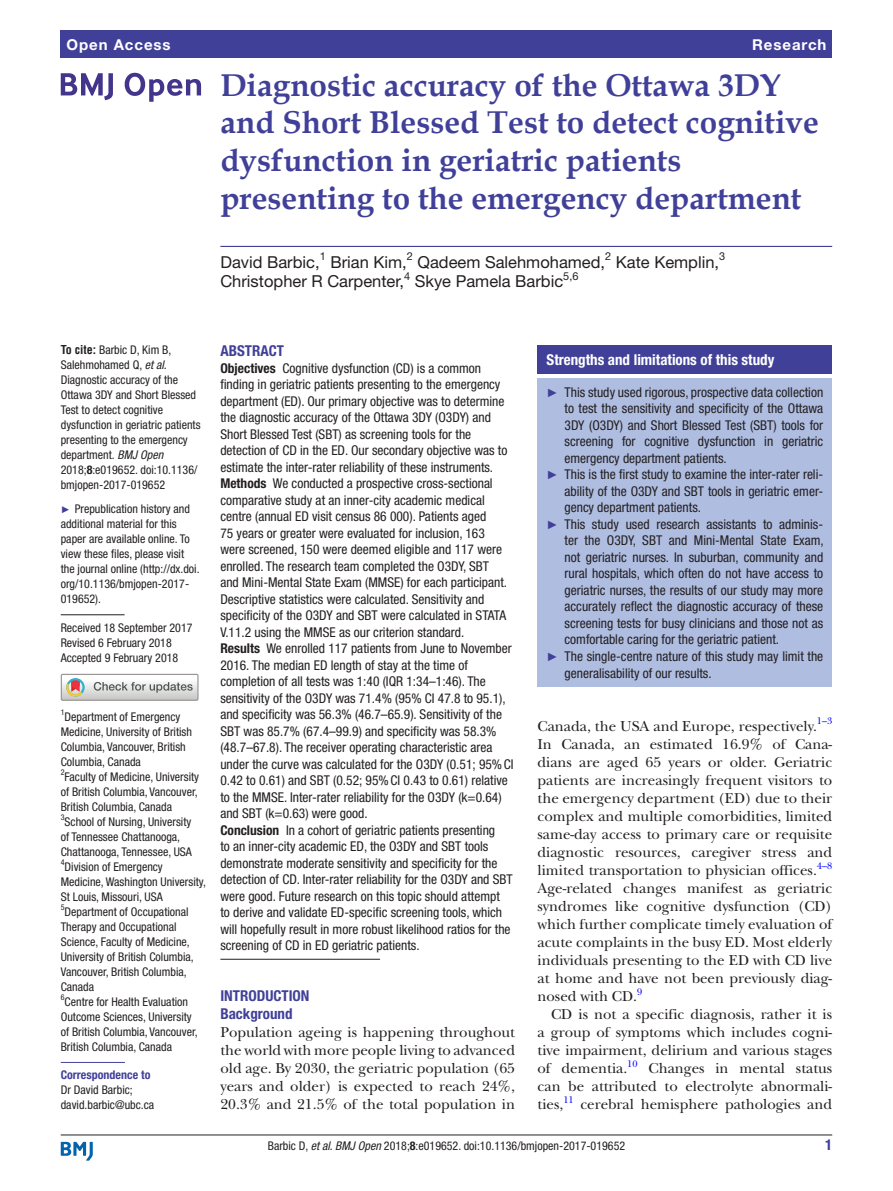
<style>
.page{position:relative;width:893px;height:1191px;background:#fff}
.page>*{position:absolute;margin:0;border:0;box-sizing:border-box;transform-origin:0 0}
.t1{font:700 31.5px/37.8px "Book Antiqua";color:#414099}
.t2{font:16.5px "Helvetica Neue LT Std";color:#231f20}
.t3{font:15px/18px "New Baskerville";color:#231f20;text-align:justify}
.t4{font:700 condensed 15px "Helvetica Neue LT Std";color:#fff}
.t5{font:700 condensed 15px/18px "Helvetica Neue LT Std";color:#414099}
.t6{font:700 15px "Helvetica Neue LT Std";letter-spacing:.065em;color:#fff}
.t7{font:condensed 13.5px/16.5px "Helvetica Neue LT Std";color:#231f20}
.t8{font:condensed 12px/15px "Helvetica Neue LT Std";color:#231f20}
.t9{font:700 condensed 12px "Helvetica Neue LT Std";color:#414099}
.t10{font:10.95px "Helvetica Neue LT Std";color:#231f20}
.t11{font:9.9px "New Baskerville";color:#00f}
.t12{font:condensed 7.95px "Helvetica Neue LT Std";color:#231f20}
.s1{font-family:"Helvetica LT Std";font-weight:700}
.s2{font-style:italic}
.s3{font-weight:700}
.s4{font-family:"Arial";font-stretch:normal;font-size:9.75px;color:#414099}
.s5{font-family:"Arial";font-stretch:normal;font-size:12px;color:#414099}
</style>
<div class="page">
<hr style="left:61px;top:1134px;width:771px;height:1px;background:#231f20">
<svg style="left:61px;top:1141px;width:32px;height:19px"></svg>
<div style="left:61px;top:31px;width:771px;height:27px;background:#414099"></div>
<hr style="left:220px;top:246px;width:612px;height:1px;background:#414099">
<hr style="left:61px;top:614px;width:64px;height:1px;background:#231f20">
<hr style="left:61px;top:1062px;width:64px;height:1px;background:#414099">
<svg style="left:61px;top:73px;width:52px;height:27px"></svg>
<svg style="left:125px;top:73px;width:76px;height:29px"></svg>
<div style="left:61px;top:674px;width:138px;height:27px;border:1px solid #969090"></div>
<svg style="left:61px;top:674px;width:137px;height:26px"></svg>
<hr style="left:220px;top:959px;width:160px;height:1px;background:#231f20">
<div style="left:538px;top:345px;width:294px;height:29px;background:#414099"></div>
<div style="left:538px;top:378px;width:294px;height:308px;background:#afbde1"></div>
<p class="t6" style="left:66px;top:35px;width:106px">Open Access</p>
<p class="t6" style="left:752px;top:35px;width:76px">Research</p>
<h1 class="t1" style="left:220px;top:66px;width:600px">Diagnostic accuracy of the Ottawa 3DY and Short Blessed Test to detect cognitive dysfunction in geriatric patients presenting to the emergency department</h1>
<p class="t2" style="left:220px;top:252px;width:101px">David Barbic,</p>
<p class="t10" style="left:320px;top:250px;width:8px">1</p>
<p class="t2" style="left:330px;top:252px;width:78px">Brian Kim,</p>
<p class="t10" style="left:407px;top:250px;width:8px">2</p>
<p class="t2" style="left:417px;top:252px;width:189px">Qadeem Salehmohamed,</p>
<p class="t10" style="left:605px;top:250px;width:8px">2</p>
<p class="t2" style="left:616px;top:252px;width:105px">Kate Kemplin,</p>
<p class="t10" style="left:719px;top:250px;width:8px">3</p>
<p class="t2" style="left:220px;top:271px;width:185px">Christopher R Carpenter,</p>
<p class="t10" style="left:404px;top:269px;width:8px">4</p>
<p class="t2" style="left:415px;top:271px;width:150px">Skye Pamela Barbic</p>
<p class="t10" style="left:563px;top:269px;width:17px">5,6</p>
<p class="t8" style="left:61px;top:342px;width:141px"><span class="s1">To cite:</span> Barbic D, Kim B,<br>Salehmohamed Q, <span class="s2">et al</span>.<br>Diagnostic accuracy of the<br>Ottawa 3DY and Short Blessed<br>Test to detect cognitive dysfunction in geriatric patients presenting to the emergency department. <span class="s2">BMJ Open<br></span>2018;<span class="s3">8</span>:e019652. doi:10.1136/ bmjopen-2017-019652</p>
<p class="t8" style="left:61px;top:501px;width:140px"><span class="s4">►</span> Prepublication history and additional material for this paper are available online. To view these files, please visit the journal online (http://dx.doi. org/10.1136/bmjopen-2017-<br>019652).</p>
<p class="t8" style="left:61px;top:620px;width:133px">Received 18 September 2017<br>Revised 6 February 2018<br>Accepted 9 February 2018</p>
<p class="t12" style="left:61px;top:708px;width:5px">1</p>
<p class="t8" style="left:61px;top:709px;width:133px;text-indent:4px">Department of Emergency<br>Medicine, University of British<br>Columbia, Vancouver, British<br>Columbia, Canada</p>
<p class="t12" style="left:61px;top:768px;width:5px">2</p>
<p class="t8" style="left:61px;top:769px;width:140px;text-indent:4px">Faculty of Medicine, University of British Columbia, Vancouver,<br>British Columbia, Canada</p>
<p class="t12" style="left:61px;top:813px;width:5px">3</p>
<p class="t8" style="left:61px;top:814px;width:133px;text-indent:4px">School of Nursing, University of Tennessee Chattanooga,<br>Chattanooga, Tennessee, USA</p>
<p class="t12" style="left:61px;top:858px;width:5px">4</p>
<p class="t8" style="left:61px;top:859px;width:147px;text-indent:4px">Division of Emergency<br>Medicine, Washington University,<br>St Louis, Missouri, USA</p>
<p class="t12" style="left:61px;top:903px;width:5px">5</p>
<p class="t8" style="left:61px;top:904px;width:138px;text-indent:4px">Department of Occupational<br>Therapy and Occupational<br>Science, Faculty of Medicine,<br>University of British Columbia,<br>Vancouver, British Columbia,<br>Canada<br><sup>6</sup>Centre for Health Evaluation<br>Outcome Sciences, University of British Columbia, Vancouver,<br>British Columbia, Canada</p>
<p class="t9" style="left:61px;top:1067px;width:91px">Correspondence to</p>
<p class="t8" style="left:61px;top:1082px;width:95px">Dr David Barbic; david.barbic@ubc.ca</p>
<p class="t5" style="left:220px;top:341px;width:65px">Abstract</p>
<p class="t7" style="left:220px;top:359px;width:295px"><span class="s3">Objectives</span> Cognitive dysfunction (CD) is a common finding in geriatric patients presenting to the emergency department (ED). Our primary objective was to determine the diagnostic accuracy of the Ottawa 3DY (O3DY) and Short Blessed Test (SBT) as screening tools for the detection of CD in the ED. Our secondary objective was to estimate the inter-rater reliability of these instruments.<br><span class="s3">Methods</span> We conducted a prospective cross-sectional comparative study at an inner-city academic medical centre (annual ED visit census 86 000). Patients aged<br>75 years or greater were evaluated for inclusion, 163<br>were screened, 150 were deemed eligible and 117 were enrolled. The research team completed the O3DY, SBT<br>and Mini-Mental State Exam (MMSE) for each participant.<br>Descriptive statistics were calculated. Sensitivity and specificity of the O3DY and SBT were calculated in STATA V.11.2 using the MMSE as our criterion standard.<br><span class="s3">Results</span> We enrolled 117 patients from June to November 2016. The median ED length of stay at the time of completion of all tests was 1:40 (IQR 1:34–1:46). The sensitivity of the O3DY was 71.4% (95% CI 47.8 to 95.1), and specificity was 56.3% (46.7–65.9). Sensitivity of the SBT was 85.7% (67.4–99.9) and specificity was 58.3% (48.7–67.8). The receiver operating characteristic area under the curve was calculated for the O3DY (0.51; 95%CI 0.42 to 0.61) and SBT (0.52; 95%CI 0.43 to 0.61) relative to the MMSE. Inter-rater reliability for the O3DY (k=0.64) and SBT (k=0.63) were good.<br><span class="s3">Conclusion</span> In a cohort of geriatric patients presenting<br>to an inner-city academic ED, the O3DY and SBT tools demonstrate moderate sensitivity and specificity for the detection of CD. Inter-rater reliability for the O3DY and SBT were good. Future research on this topic should attempt<br>to derive and validate ED-specific screening tools, which will hopefully result in more robust likelihood ratios for the screening of CD in ED geriatric patients.</p>
<p class="t5" style="left:220px;top:986px;width:91px">Introduction<br>Background</p>
<p class="t3" style="left:220px;top:1023px;width:296px">Population ageing is happening throughout the world with more people living to advanced old age. By 2030, the geriatric population (65 years and older) is expected to reach 24%, 20.3% and 21.5% of the total population in</p>
<p class="t4" style="left:547px;top:351px;width:229px">Strengths and limitations of this study</p>
<p class="t7" style="left:547px;top:384px;width:278px"><span class="s5">►</span> This study used rigorous, prospective data collection</p>
<p class="t7" style="left:565px;top:400px;width:260px">to test the sensitivity and specificity of the Ottawa</p>
<p class="t7" style="left:565px;top:417px;width:260px">3DY (O3DY) and Short Blessed Test (SBT) tools for</p>
<p class="t7" style="left:565px;top:433px;width:260px">screening for cognitive dysfunction in geriatric</p>
<p class="t7" style="left:565px;top:450px;width:164px">emergency department patients.</p>
<p class="t7" style="left:547px;top:466px;width:278px"><span class="s5">►</span> This is the first study to examine the inter-rater reli-</p>
<p class="t7" style="left:565px;top:483px;width:260px">ability of the O3DY and SBT tools in geriatric emer-</p>
<p class="t7" style="left:565px;top:499px;width:138px">gency department patients.</p>
<p class="t7" style="left:547px;top:516px;width:278px"><span class="s5">►</span> This study used research assistants to adminis-</p>
<p class="t7" style="left:565px;top:532px;width:261px">ter the O3DY, SBT and Mini-Mental State Exam,</p>
<p class="t7" style="left:565px;top:549px;width:260px">not geriatric nurses. In suburban, community and</p>
<p class="t7" style="left:565px;top:565px;width:260px">rural hospitals, which often do not have access to</p>
<p class="t7" style="left:565px;top:582px;width:260px">geriatric nurses, the results of our study may more</p>
<p class="t7" style="left:565px;top:598px;width:260px">accurately reflect the diagnostic accuracy of these</p>
<p class="t7" style="left:565px;top:615px;width:260px">screening tests for busy clinicians and those not as</p>
<p class="t7" style="left:565px;top:631px;width:216px">comfortable caring for the geriatric patient.</p>
<p class="t7" style="left:547px;top:648px;width:278px"><span class="s5">►</span> The single-centre nature of this study may limit the</p>
<p class="t7" style="left:565px;top:664px;width:149px">generalisability of our results.</p>
<p class="t3" style="left:538px;top:717px;width:296px">Canada, the USA and Europe, respectively.<sup>1–3<br></sup>In Canada, an estimated 16.9% of Cana&shy;dians are aged 65 years or older. Geriatric patients are increasingly frequent visitors to the emergency department (ED) due to their complex and multiple comorbidities, limited same-day access to primary care or requisite diagnostic resources, caregiver stress and limited transportation to physician offices.<sup>4–8<br></sup>Age-related changes manifest as geriatric syndromes like cognitive dysfunction (CD) which further complicate timely evaluation of acute complaints in the busy ED. Most elderly individuals presenting to the ED with CD live at home and have not been previously diag&shy;nosed with CD.</p>
<p class="t11" style="left:637px;top:985px;width:7px">9</p>
<p class="t3" style="left:538px;top:1005px;width:296px;text-indent:14px">CD is not a specific diagnosis, rather it is a group of symptoms which includes cogni&shy;tive impairment, delirium and various stages of dementia.</p>
<p class="t11" style="left:627px;top:1057px;width:12px">10</p>
<p class="t3" style="left:538px;top:1059px;width:296px;text-indent:111px">Changes in mental status can be attributed to electrolyte abnormali&shy;ties,<sup>11</sup> cerebral hemisphere pathologies and</p>
<p class="t8" style="left:268px;top:1137px;width:359px">Barbic D, <span class="s2">et al</span>. <span class="s2">BMJ Open</span> 2018;<span class="s3">8</span>:e019652. doi:10.1136/bmjopen-2017-019652</p>
<p class="t5" style="left:825px;top:1135px;width:9px">1</p>
</div>
